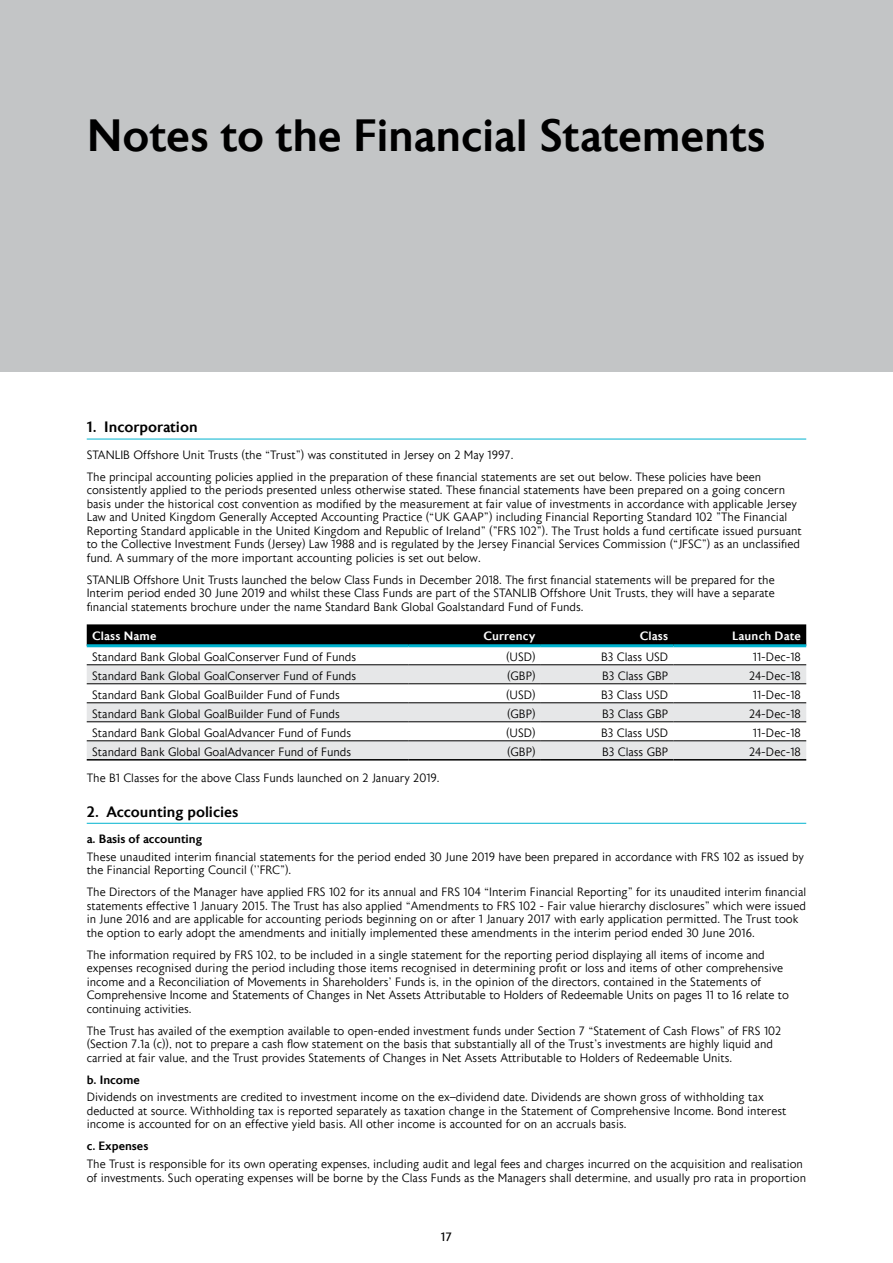
<style>
.page{position:relative;width:893px;height:1263px;background:#fff}
.page>*{position:absolute;margin:0;border:0;box-sizing:border-box;transform-origin:0 0}
.t1{font:500 45px "Astoria Sans W00";letter-spacing:-.005em;color:#000}
.t2{font:500 15px "Astoria Sans W00";color:#000}
.t3{font:300 12px/13.5px "Astoria Sans W00";color:#000}
.t4{font:500 12px "Astoria Sans W00";color:#000}
.t5{font:500 12px "Astoria Sans W00";letter-spacing:.02em;color:#fff}
.t6{font:12px "Astoria Sans W00";color:#000}
</style>
<div class="page">
<div style="left:0;top:0;width:893px;height:371px;background:#c3c5c6"></div>
<hr style="left:87px;top:439px;width:719px;height:1px;background:#00b3cf">
<hr style="left:87px;top:823px;width:719px;height:1px;background:#00b3cf">
<div style="left:87px;top:624px;width:719px;height:20px;background:#000"></div>
<div style="left:87px;top:665px;width:719px;height:18px;background:#e6e7e8"></div>
<div style="left:87px;top:703px;width:719px;height:18px;background:#e6e7e8"></div>
<div style="left:87px;top:741px;width:719px;height:18px;background:#e6e7e8"></div>
<hr style="left:87px;top:644px;width:321px;height:3px;background:#00b3cf">
<hr style="left:408px;top:644px;width:133px;height:3px;background:#00b3cf">
<hr style="left:541px;top:644px;width:133px;height:3px;background:#00b3cf">
<hr style="left:674px;top:644px;width:132px;height:3px;background:#00b3cf">
<hr style="left:87px;top:664px;width:321px;height:1px;background:#000">
<hr style="left:408px;top:664px;width:133px;height:1px;background:#000">
<hr style="left:541px;top:664px;width:133px;height:1px;background:#000">
<hr style="left:674px;top:664px;width:132px;height:1px;background:#000">
<hr style="left:87px;top:683px;width:321px;height:1px;background:#000">
<hr style="left:408px;top:683px;width:133px;height:1px;background:#000">
<hr style="left:541px;top:683px;width:133px;height:1px;background:#000">
<hr style="left:674px;top:683px;width:132px;height:1px;background:#000">
<hr style="left:87px;top:702px;width:321px;height:1px;background:#000">
<hr style="left:408px;top:702px;width:133px;height:1px;background:#000">
<hr style="left:541px;top:702px;width:133px;height:1px;background:#000">
<hr style="left:674px;top:702px;width:132px;height:1px;background:#000">
<hr style="left:87px;top:721px;width:321px;height:1px;background:#000">
<hr style="left:408px;top:721px;width:133px;height:1px;background:#000">
<hr style="left:541px;top:721px;width:133px;height:1px;background:#000">
<hr style="left:674px;top:721px;width:132px;height:1px;background:#000">
<hr style="left:87px;top:740px;width:321px;height:1px;background:#000">
<hr style="left:408px;top:740px;width:133px;height:1px;background:#000">
<hr style="left:541px;top:740px;width:133px;height:1px;background:#000">
<hr style="left:674px;top:740px;width:132px;height:1px;background:#000">
<hr style="left:87px;top:759px;width:321px;height:1px;background:#000">
<hr style="left:408px;top:759px;width:133px;height:1px;background:#000">
<hr style="left:541px;top:759px;width:133px;height:1px;background:#000">
<hr style="left:674px;top:759px;width:132px;height:1px;background:#000">
<h1 class="t1" style="left:87px;top:111px;width:680px">Notes to the Financial Statements</h1>
<p class="t2" style="left:87px;top:419px;width:112px">1. Incorporation</p>
<p class="t3" style="left:87px;top:444px;width:676px;line-height:22px">STANLIB Offshore Unit Trusts (the “Trust”) was constituted in Jersey on 2 May 1997.<br>The principal accounting policies applied in the preparation of these financial statements are set out below. These policies have been</p>
<p class="t3" style="left:87px;top:484px;width:717px">consistently applied to the periods presented unless otherwise stated. These financial statements have been prepared on a going concern basis under the historical cost convention as modified by the measurement at fair value of investments in accordance with applicable Jersey Law and United Kingdom Generally Accepted Accounting Practice (“UK GAAP”) including Financial Reporting Standard 102 "The Financial Reporting Standard applicable in the United Kingdom and Republic of Ireland” ("FRS 102"). The Trust holds a fund certificate issued pursuant to the Collective Investment Funds (Jersey) Law 1988 and is regulated by the Jersey Financial Services Commission (“JFSC”) as an unclassified fund. A summary of the more important accounting policies is set out below.</p>
<p class="t3" style="left:87px;top:573px;width:689px;text-align:justify">STANLIB Offshore Unit Trusts launched the below Class Funds in December 2018. The first financial statements will be prepared for the Interim period ended 30 June 2019 and whilst these Class Funds are part of the STANLIB Offshore Unit Trusts, they will have a separate financial statements brochure under the name Standard Bank Global Goalstandard Fund of Funds.</p>
<p class="t5" style="left:92px;top:630px;width:66px">Class Name</p>
<p class="t5" style="left:483px;top:630px;width:54px">Currency</p>
<p class="t5" style="left:640px;top:630px;width:30px">Class</p>
<p class="t5" style="left:732px;top:630px;width:70px">Launch Date</p>
<p class="t3" style="left:92px;top:650px;width:266px">Standard Bank Global GoalConserver Fund of Funds</p>
<p class="t3" style="left:506px;top:650px;width:31px">(USD)</p>
<p class="t3" style="left:601px;top:650px;width:68px">B3 Class USD</p>
<p class="t3" style="left:753px;top:650px;width:50px">11-Dec-18</p>
<p class="t3" style="left:92px;top:669px;width:266px">Standard Bank Global GoalConserver Fund of Funds</p>
<p class="t3" style="left:507px;top:669px;width:30px">(GBP)</p>
<p class="t3" style="left:602px;top:669px;width:68px">B3 Class GBP</p>
<p class="t3" style="left:749px;top:669px;width:53px">24-Dec-18</p>
<p class="t3" style="left:92px;top:688px;width:249px">Standard Bank Global GoalBuilder Fund of Funds</p>
<p class="t3" style="left:506px;top:688px;width:31px">(USD)</p>
<p class="t3" style="left:601px;top:688px;width:68px">B3 Class USD</p>
<p class="t3" style="left:753px;top:688px;width:50px">11-Dec-18</p>
<p class="t3" style="left:92px;top:707px;width:249px">Standard Bank Global GoalBuilder Fund of Funds</p>
<p class="t3" style="left:507px;top:707px;width:30px">(GBP)</p>
<p class="t3" style="left:602px;top:707px;width:68px">B3 Class GBP</p>
<p class="t3" style="left:749px;top:707px;width:53px">24-Dec-18</p>
<p class="t3" style="left:92px;top:726px;width:261px">Standard Bank Global GoalAdvancer Fund of Funds</p>
<p class="t3" style="left:506px;top:726px;width:31px">(USD)</p>
<p class="t3" style="left:601px;top:726px;width:68px">B3 Class USD</p>
<p class="t3" style="left:753px;top:726px;width:50px">11-Dec-18</p>
<p class="t3" style="left:92px;top:745px;width:261px">Standard Bank Global GoalAdvancer Fund of Funds</p>
<p class="t3" style="left:507px;top:745px;width:30px">(GBP)</p>
<p class="t3" style="left:602px;top:745px;width:68px">B3 Class GBP</p>
<p class="t3" style="left:749px;top:745px;width:53px">24-Dec-18</p>
<p class="t3" style="left:87px;top:771px;width:354px">The B1 Classes for the above Class Funds launched on 2 January 2019.</p>
<p class="t2" style="left:87px;top:803px;width:153px">2. Accounting policies</p>
<p class="t4" style="left:87px;top:832px;width:117px">a. Basis of accounting</p>
<p class="t3" style="left:87px;top:850px;width:719px">These unaudited interim financial statements for the period ended 30 June 2019 have been prepared in accordance with FRS 102 as issued by the Financial Reporting Council (''FRC").</p>
<p class="t3" style="left:87px;top:886px;width:721px">The Directors of the Manager have applied FRS 102 for its annual and FRS 104 “Interim Financial Reporting” for its unaudited interim financial statements effective 1 January 2015. The Trust has also applied “Amendments to FRS 102 - Fair value hierarchy disclosures” which were issued in June 2016 and are applicable for accounting periods beginning on or after 1 January 2017 with early application permitted. The Trust took the option to early adopt the amendments and initially implemented these amendments in the interim period ended 30 June 2016.</p>
<p class="t3" style="left:87px;top:948px;width:704px">The information required by FRS 102, to be included in a single statement for the reporting period displaying all items of income and expenses recognised during the period including those items recognised in determining profit or loss and items of other comprehensive income and a Reconciliation of Movements in Shareholders’ Funds is, in the opinion of the directors, contained in the Statements of Comprehensive Income and Statements of Changes in Net Assets Attributable to Holders of Redeemable Units on pages 11 to 16 relate to continuing activities.</p>
<p class="t3" style="left:87px;top:1024px;width:696px">The Trust has availed of the exemption available to open-ended investment funds under Section 7 “Statement of Cash Flows” of FRS 102 (Section 7.1a (c)), not to prepare a cash flow statement on the basis that substantially all of the Trust’s investments are highly liquid and carried at fair value, and the Trust provides Statements of Changes in Net Assets Attributable to Holders of Redeemable Units.</p>
<p class="t4" style="left:87px;top:1073px;width:55px">b. Income</p>
<p class="t3" style="left:87px;top:1091px;width:701px">Dividends on investments are credited to investment income on the ex–dividend date. Dividends are shown gross of withholding tax deducted at source. Withholding tax is reported separately as taxation change in the Statement of Comprehensive Income. Bond interest income is accounted for on an effective yield basis. All other income is accounted for on an accruals basis.</p>
<p class="t4" style="left:87px;top:1139px;width:63px">c. Expenses</p>
<p class="t3" style="left:87px;top:1158px;width:721px">The Trust is responsible for its own operating expenses, including audit and legal fees and charges incurred on the acquisition and realisation of investments. Such operating expenses will be borne by the Class Funds as the Managers shall determine, and usually pro rata in proportion</p>
<p class="t6" style="left:441px;top:1230px;width:13px">17</p>
</div>
